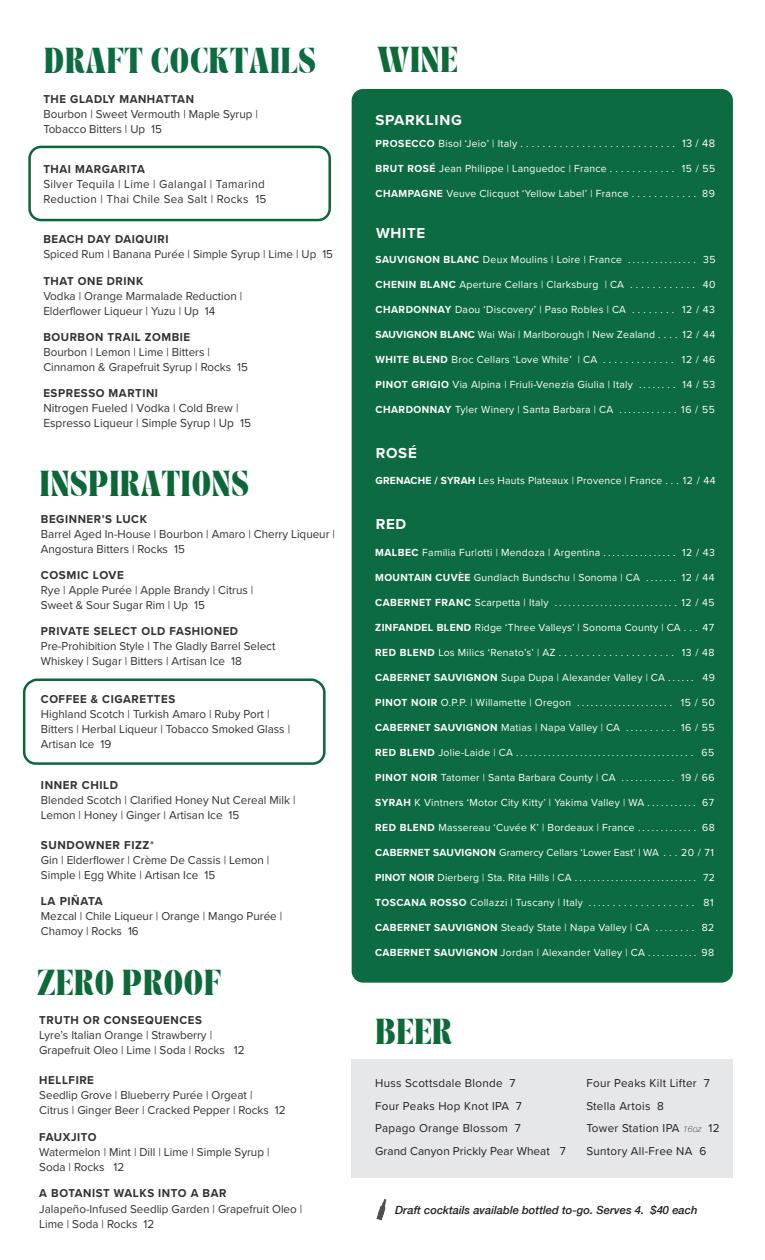
<style>
.page{position:relative;width:765px;height:1260px;background:#fff}
.page>*{position:absolute;margin:0;border:0;box-sizing:border-box;transform-origin:0 0}
.t1{font:700 22.12px "TANASHFORD";letter-spacing:.04em;color:#0c6938;scale:.9 1}
.t2{font:700 22.12px "TANASHFORD";letter-spacing:.04em;color:#0c6b40;scale:.9 1}
.t3{font:700 22.12px "TANASHFORD";letter-spacing:.04em;color:#0c6638;scale:.9 1}
.t4{font:700 15px "Proxima Nova";letter-spacing:.05em;color:#fff}
.t5{font:12.12px/15px "Proxima Nova";color:#333233}
.t6{font:11.88px/15px "Proxima Nova";color:#333233}
.t7{font:700 11.88px "Proxima Nova";letter-spacing:.05em;color:#333233;scale:.96 1}
.t8{font:11.88px/22.5px "Proxima Nova";letter-spacing:.025em;color:#231f20}
.t9{font:11.88px/15px "Proxima Nova";letter-spacing:.025em;color:#333233}
.t10{font:700 11.88px "Proxima Nova";letter-spacing:.05em;color:#333233}
.t11{font:italic 500 11.25px "Helvetica Neue";color:#231f20}
.t12{font:10.62px "Proxima Nova";letter-spacing:.025em;color:#fff}
.t13{font:10.62px "Proxima Nova";color:#fff}
.s1{font-weight:700}
.s2{color:#231f20}
.s3{font-size:11.25px}
.s4{font-family:"Helvetica Neue";font-weight:100;font-style:italic;font-size:8.75px}
</style>
<div class="page">
<div style="left:352px;top:1059px;width:381px;height:119px;background:#e6e7e9"></div>
<div style="left:352px;top:89px;width:381px;height:894px;background:#0c6b40;border-radius:12px"></div>
<svg style="left:376px;top:1199px;width:11px;height:21px"></svg>
<div style="left:28px;top:146px;width:303px;height:75px;border:2px solid #0c6638;border-radius:12px"></div>
<div style="left:23px;top:679px;width:303px;height:86px;border:2px solid #0c6638;border-radius:12px"></div>
<h1 class="t2" style="left:44px;top:53px;width:304px">DRAFT COCKTAILS</h1>
<p class="t7" style="left:43px;top:91px;width:158px">THE GLADLY MANHATTAN</p>
<p class="t6" style="left:43px;top:106px;width:216px">Bourbon | Sweet Vermouth | Maple Syrup |<br>Tobacco Bitters | Up 15</p>
<p class="t7" style="left:43px;top:161px;width:107px">THAI MARGARITA</p>
<p class="t9" style="left:43px;top:176px;width:225px">Silver Tequila | Lime | Galangal | Tamarind<br>Reduction | Thai Chile Sea Salt | Rocks 15</p>
<p class="t7" style="left:43px;top:231px;width:132px">BEACH DAY DAIQUIRI</p>
<p class="t6" style="left:43px;top:246px;width:291px">Spiced Rum | Banana Purée | Simple Syrup | Lime | Up 15</p>
<p class="t7" style="left:43px;top:272px;width:106px">THAT ONE DRINK</p>
<p class="t6" style="left:43px;top:288px;width:201px">Vodka | Orange Marmalade Reduction |<br>Elderflower Liqueur | Yuzu | Up 14</p>
<p class="t7" style="left:43px;top:328px;width:154px">BOURBON TRAIL ZOMBIE</p>
<p class="t6" style="left:43px;top:344px;width:206px">Bourbon | Lemon | Lime | Bitters |<br>Cinnamon &amp; Grapefruit Syrup | Rocks 15</p>
<p class="t7" style="left:43px;top:384px;width:121px">ESPRESSO MARTINI</p>
<p class="t5" style="left:43px;top:400px;width:209px">Nitrogen Fueled | Vodka | Cold Brew |<br>Espresso Liqueur | Simple Syrup | Up 15</p>
<h1 class="t3" style="left:40px;top:475px;width:234px">INSPIRATIONS</h1>
<p class="t7" style="left:41px;top:510px;width:112px">BEGINNER’S LUCK</p>
<p class="t6" style="left:41px;top:526px;width:296px">Barrel Aged In-House | Bourbon | Amaro | Cherry Liqueur |<br>Angostura Bitters | Rocks 15</p>
<p class="t10" style="left:41px;top:566px;width:84px">COSMIC LOVE</p>
<p class="t6" style="left:41px;top:582px;width:214px">Rye | Apple Purée | Apple Brandy | Citrus |<br>Sweet &amp; Sour Sugar Rim | Up 15</p>
<p class="t7" style="left:41px;top:623px;width:207px">PRIVATE SELECT OLD FASHIONED</p>
<p class="t6" style="left:41px;top:638px;width:236px">Pre-Prohibition Style | The Gladly Barrel Select<br>Whiskey | Sugar | Bitters | Artisan Ice 18</p>
<p class="t7" style="left:41px;top:690px;width:141px">COFFEE &amp; CIGARETTES</p>
<p class="t6" style="left:41px;top:706px;width:251px">Highland Scotch | Turkish Amaro | Ruby Port |<br>Bitters | Herbal Liqueur | Tobacco Smoked Glass |<br>Artisan Ice 19</p>
<p class="t10" style="left:41px;top:776px;width:79px">INNER CHILD</p>
<p class="t6" style="left:41px;top:792px;width:256px">Blended Scotch | Clarified Honey Nut Cereal Milk |<br>Lemon | Honey | Ginger | Artisan Ice 15</p>
<p class="t6" style="left:41px;top:837px;width:230px"><span class="s1">SUNDOWNER FIZZ</span><span class="s2">*<br></span>Gin | Elderflower | Crème De Cassis | Lemon |<br>Simple | Egg White | Artisan Ice 15</p>
<p class="t10" style="left:41px;top:893px;width:63px">LA PIÑATA</p>
<p class="t6" style="left:41px;top:908px;width:243px">Mezcal | Chile Liqueur | Orange | Mango Purée |<br>Chamoy | Rocks 16</p>
<h1 class="t1" style="left:378px;top:51px;width:90px">WINE</h1>
<h2 class="t4" style="left:375px;top:108px;width:88px">SPARKLING</h2>
<p class="t12" style="left:376px;top:135px;width:341px"><span class="s1">PROSECCO</span> Bisol ‘Jeio’ | Italy ............................ <span class="s3">13 / 48</span></p>
<p class="t12" style="left:376px;top:160px;width:300px"><span class="s1">BRUT ROSÉ</span> Jean Philippe | Languedoc | France . . . . . . . . . . . .</p>
<p class="t12" style="left:682px;top:160px;width:35px">15 / 55</p>
<p class="t12" style="left:376px;top:185px;width:322px"><span class="s1">CHAMPAGNE</span> Veuve Clicquot ‘Yellow Label’ | France . . . . . . . . . . . .</p>
<p class="t12" style="left:702px;top:185px;width:14px">89</p>
<h2 class="t4" style="left:376px;top:222px;width:51px">WHITE</h2>
<p class="t12" style="left:375px;top:251px;width:342px"><span class="s1">SAUVIGNON BLANC</span> Deux Moulins | Loire | France ............. . . 35</p>
<p class="t12" style="left:375px;top:276px;width:342px"><span class="s1">CHENIN BLANC</span> Aperture Cellars | Clarksburg | CA . . . . . . . . . . . . 40</p>
<p class="t12" style="left:375px;top:301px;width:341px"><span class="s1">CHARDONNAY</span> Daou ‘Discovery’ | Paso Robles | CA . . . . . . . . 12 / 43</p>
<p class="t12" style="left:375px;top:326px;width:341px"><span class="s1">SAUVIGNON BLANC</span> Wai Wai | Marlborough | New Zealand . . . . 12 / 44</p>
<p class="t12" style="left:375px;top:351px;width:300px"><span class="s1">WHITE BLEND</span> Broc Cellars ‘Love White’ | CA . . . . . . . . . . . . .</p>
<p class="t12" style="left:682px;top:351px;width:35px">12 / 46</p>
<p class="t12" style="left:375px;top:376px;width:341px"><span class="s1">PINOT GRIGIO</span> Via Alpina | Friuli-Venezia Giulia | Italy . . . . . . . . 14 / 53</p>
<p class="t12" style="left:375px;top:401px;width:341px"><span class="s1">CHARDONNAY</span> Tyler Winery | Santa Barbara | CA ....... . . . . . 16 / 55</p>
<h2 class="t4" style="left:376px;top:442px;width:43px">ROSÉ</h2>
<p class="t12" style="left:376px;top:472px;width:342px"><span class="s1">GRENACHE / SYRAH</span> Les Hauts Plateaux | Provence | France . . . 12 / 44</p>
<h2 class="t4" style="left:376px;top:513px;width:32px">RED</h2>
<p class="t12" style="left:375px;top:545px;width:341px"><span class="s1">MALBEC</span> Familia Fur|otti | Mendoza | Argentina . . . . . . . . . . . . . . . . 12 / 43</p>
<p class="t12" style="left:375px;top:570px;width:341px"><span class="s1">MOUNTAIN CUVÈE</span> Gundlach Bundschu | Sonoma | CA . . . . . . . 12 / 44</p>
<p class="t12" style="left:375px;top:595px;width:341px"><span class="s1">CABERNET FRANC</span> Scarpetta | Italy ........................... 12 / 45</p>
<p class="t12" style="left:375px;top:620px;width:341px"><span class="s1">ZINFANDEL BLEND</span> Ridge ‘Three Valleys’ | Sonoma County | CA . . . 47</p>
<p class="t12" style="left:375px;top:645px;width:341px"><span class="s1">RED BLEND</span> Los Milics ‘Renato’s’ | AZ . . . . . . . . . . . . . . . . . . . . . 13 / 48</p>
<p class="t12" style="left:375px;top:670px;width:320px"><span class="s1">CABERNET SAUVIGNON</span> Supa Dupa | Alexander Valley | CA . . . . . .</p>
<p class="t12" style="left:703px;top:670px;width:14px">49</p>
<p class="t12" style="left:375px;top:695px;width:341px"><span class="s1">PINOT NOIR</span> O.P.P. | Willamette | Oregon ................... . . 15 / 50</p>
<p class="t12" style="left:375px;top:720px;width:341px"><span class="s1">CABERNET SAUVIGNON</span> Matias | Napa Valley | CA . . . . . . . . . . 16 / 55</p>
<p class="t12" style="left:375px;top:745px;width:341px"><span class="s1">RED BLEND</span> Jolie-Laide | CA ....................................... 65</p>
<p class="t12" style="left:375px;top:770px;width:341px"><span class="s1">PINOT NOIR</span> Tatomer | Santa Barbara County | CA . . . . . . . . . . . . 19 / 66</p>
<p class="t12" style="left:375px;top:795px;width:340px"><span class="s1">SYRAH</span> K Vintners ‘Motor City Kitty’ | Yakima Valley | WA . . . . . . . . . . . 67</p>
<p class="t12" style="left:375px;top:820px;width:341px"><span class="s1">RED BLEND</span> Massereau ‘Cuvée K’ | Bordeaux | France . . . . . . . . . . . . . 68</p>
<p class="t13" style="left:375px;top:845px;width:340px"><span class="s1">CABERNET SAUVIGNON</span> Gramercy Cellars ‘Lower East’ | WA . . . 20 / 71</p>
<p class="t12" style="left:375px;top:870px;width:341px"><span class="s1">PINOT NOIR</span> Dierberg | Sta. Rita Hills | CA........................... 72</p>
<p class="t12" style="left:375px;top:895px;width:320px"><span class="s1">TOSCANA ROSSO</span> Collazzi | Tuscany | Italy .... . . . . . . . . . . . . . . . .</p>
<p class="t12" style="left:704px;top:895px;width:12px">81</p>
<p class="t12" style="left:375px;top:920px;width:341px"><span class="s1">CABERNET SAUVIGNON</span> Steady State | Napa Valley | CA . . . . . . . . 82</p>
<p class="t12" style="left:375px;top:945px;width:341px"><span class="s1">CABERNET SAUVIGNON</span> Jordan | Alexander Valley | CA . . . . . . . . . . . 98</p>
<h1 class="t1" style="left:37px;top:974px;width:206px">ZERO PROOF</h1>
<p class="t7" style="left:39px;top:1011px;width:171px">TRUTH OR CONSEQUENCES</p>
<p class="t6" style="left:39px;top:1027px;width:207px">Lyre’s Italian Orange | Strawberry |<br>Grapefruit Oleo | Lime | Soda | Rocks 12</p>
<p class="t7" style="left:39px;top:1071px;width:58px">HELLFIRE</p>
<p class="t6" style="left:39px;top:1087px;width:248px">Seedlip Grove | Blueberry Purée | Orgeat |<br>Citrus | Ginger Beer | Cracked Pepper | Rocks 12</p>
<p class="t7" style="left:39px;top:1128px;width:61px">FAUXJITO</p>
<p class="t6" style="left:39px;top:1144px;width:232px">Watermelon | Mint | Dill | Lime | Simple Syrup |<br>Soda | Rocks 12</p>
<p class="t7" style="left:39px;top:1184px;width:196px">A BOTANIST WALKS INTO A BAR</p>
<p class="t6" style="left:39px;top:1201px;width:264px">Jalapeño-Infused Seedlip Garden | Grapefruit Oleo |<br>Lime | Soda | Rocks 12</p>
<p class="t11" style="left:395px;top:1201px;width:304px">Draft cocktails available bottled to-go. Serves 4. $40 each</p>
<h1 class="t1" style="left:375px;top:1024px;width:87px">BEER</h1>
<p class="t8" style="left:375px;top:1071px;width:192px">Huss Scottsdale Blonde 7<br>Four Peaks Hop Knot IPA 7<br>Papago Orange Blossom 7<br>Grand Canyon Prickly Pear Wheat 7</p>
<p class="t8" style="left:586px;top:1071px;width:135px">Four Peaks Kilt Lifter 7<br>Stella Artois 8<br>Tower Station IPA <span class="s4">16oz</span> 12<br>Suntory All-Free NA 6</p>
</div>
